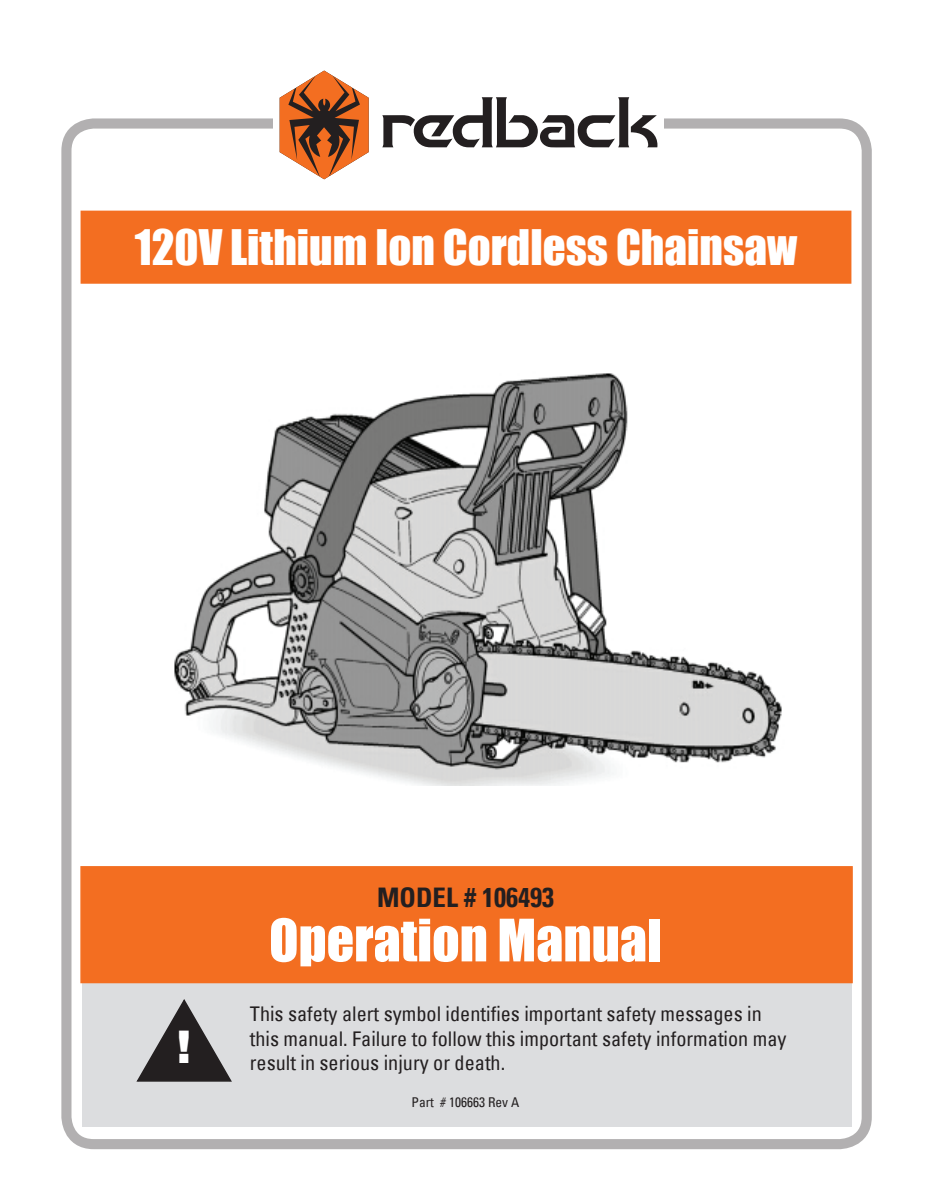
<style>
.page{position:relative;width:932px;height:1202px;background:#fff}
.page>*{position:absolute;margin:0;border:0;box-sizing:border-box;transform-origin:0 0}
.t1{font:54px "Impact";color:#fff}
.t2{font:45px "Impact";color:#fff}
.t3{font:900 45px "Arial";color:#fff}
.t4{font:700 condensed 27px "Univers";color:#231f20}
.t5{font:condensed 20.25px/24.3px "Univers";color:#231f20}
.t6{font:condensed 13.5px "Univers";color:#231f20}
</style>
<div class="page">
<div style="left:61px;top:118px;width:810px;height:1031px;border:10px solid #231f20;border-radius:27px"></div>
<img style="left:174px;top:373px;width:608px;height:412px">
<div style="left:82px;top:870px;width:769px;height:257px;background:#dcdddf"></div>
<div style="left:273px;top:45px;width:391px;height:160px;background:#fff"></div>
<svg style="left:382px;top:97px;width:275px;height:50px"></svg>
<svg style="left:280px;top:71px;width:88px;height:108px"></svg>
<div style="left:80px;top:866px;width:772px;height:117px;background:#f36e21;border:2px solid #f36e21"></div>
<svg style="left:136px;top:999px;width:96px;height:83px"></svg>
<div style="left:81px;top:211px;width:769px;height:72px;background:#f36e21"></div>
<div style="left:81px;top:211px;width:770px;height:73px;border:2px solid #f36e21"></div>
<h2 class="t2" style="left:135px;top:212px;width:663px">120V Lithium Ion Cordless Chainsaw</h2>
<h2 class="t3" style="left:177px;top:1014px;width:16px">!</h2>
<h3 class="t4" style="left:377px;top:881px;width:178px">MODEL # 106493</h3>
<h1 class="t1" style="left:269px;top:898px;width:394px">Operation Manual</h1>
<p class="t5" style="left:250px;top:1001px;width:538px">This safety alert symbol identifies important safety messages in this manual. Failure to follow this important safety information may result in serious injury or death.</p>
<p class="t6" style="left:411px;top:1093px;width:109px">Part # 106663 Rev A</p>
</div>
